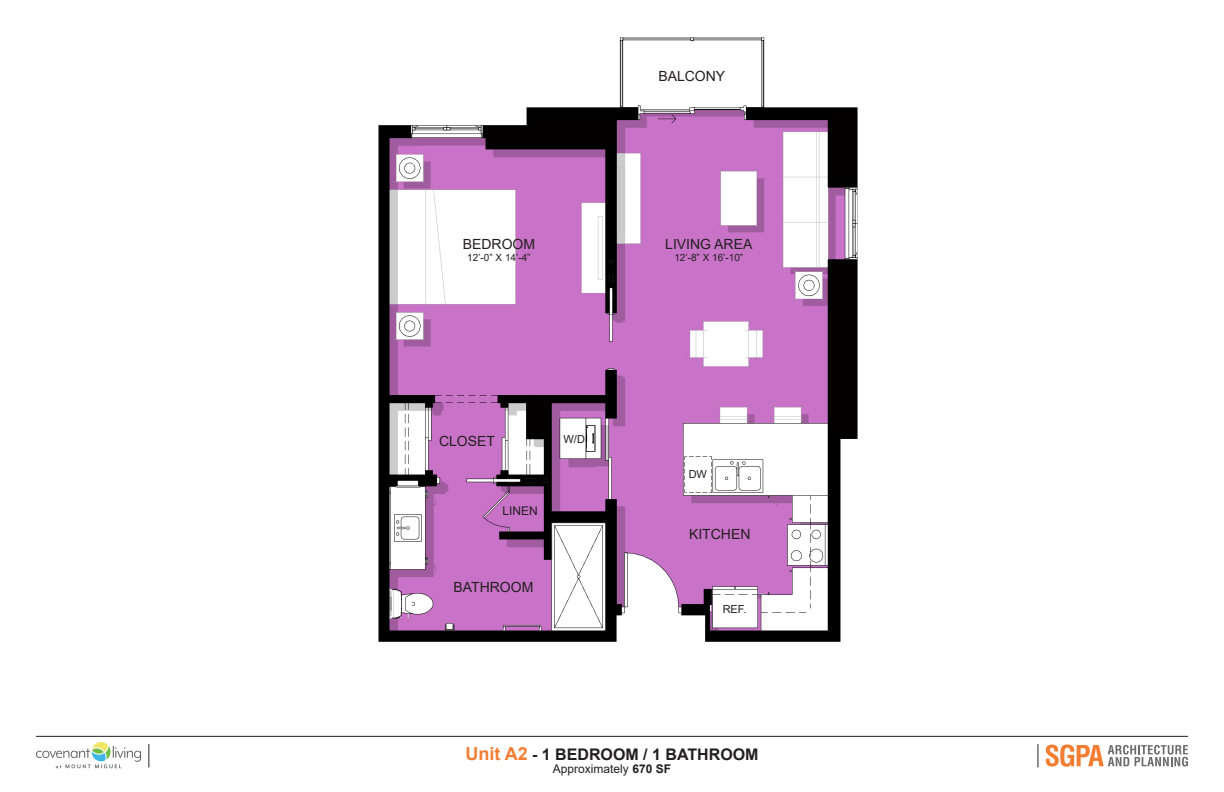
<style>
.page{position:relative;width:1224px;height:792px;background:#fff}
.page>*{position:absolute;margin:0;border:0;box-sizing:border-box;transform-origin:0 0}
.Paragraph_Style_1{font:700 16px "Arial";color:#231f20}
.t1{font:14px "Arial";color:#231f20}
.Paragraph_Style_1-2{font:12px "Arial";color:#231f20}
.t2{font:11px "Arial";color:#231f20}
.t3{font:10px "Arial";color:#231f20}
.s1{font-size:18px;color:#f47d31}
.s2{font-size:18px;color:#f47d32}
.s3{font-weight:700}
</style>
<div class="page">
<img style="left:378px;top:37px;width:480px;height:605px">
<hr style="left:36px;top:736px;width:1152px;height:1px;background:#231f20">
<svg style="left:148px;top:744px;width:1px;height:23px"></svg>
<svg style="left:1038px;top:744px;width:1px;height:23px"></svg>
<svg style="left:1046px;top:745px;width:142px;height:22px"></svg>
<img style="left:36px;top:742px;width:104px;height:27px">
<p class="t1" style="left:463px;top:234px;width:74px">BEDROOM</p>
<p class="t3" style="left:467px;top:251px;width:65px">12’-0” X 14’-4”</p>
<p class="t1" style="left:439px;top:431px;width:58px">CLOSET</p>
<p class="Paragraph_Style_1-2" style="left:502px;top:503px;width:37px">LINEN</p>
<p class="t1" style="left:453px;top:577px;width:81px">BATHROOM</p>
<p class="t2" style="left:564px;top:432px;width:23px">W/D</p>
<p class="t1" style="left:658px;top:66px;width:68px">BALCONY</p>
<p class="t1" style="left:665px;top:234px;width:89px">LIVING AREA</p>
<p class="t3" style="left:674px;top:251px;width:70px">12’-8” X 16’-10”</p>
<p class="t2" style="left:689px;top:467px;width:20px">DW</p>
<p class="t1" style="left:689px;top:524px;width:63px">KITCHEN</p>
<p class="t2" style="left:723px;top:602px;width:25px">REF.</p>
<p class="Paragraph_Style_1" style="left:465px;top:743px;width:295px"><span class="s1">Unit</span> <span class="s2">A2</span> - 1 BEDROOM / 1 BATHROOM</p>
<p class="Paragraph_Style_1-2" style="left:553px;top:760px;width:120px">Approximately <span class="s3">670 SF</span></p>
</div>
